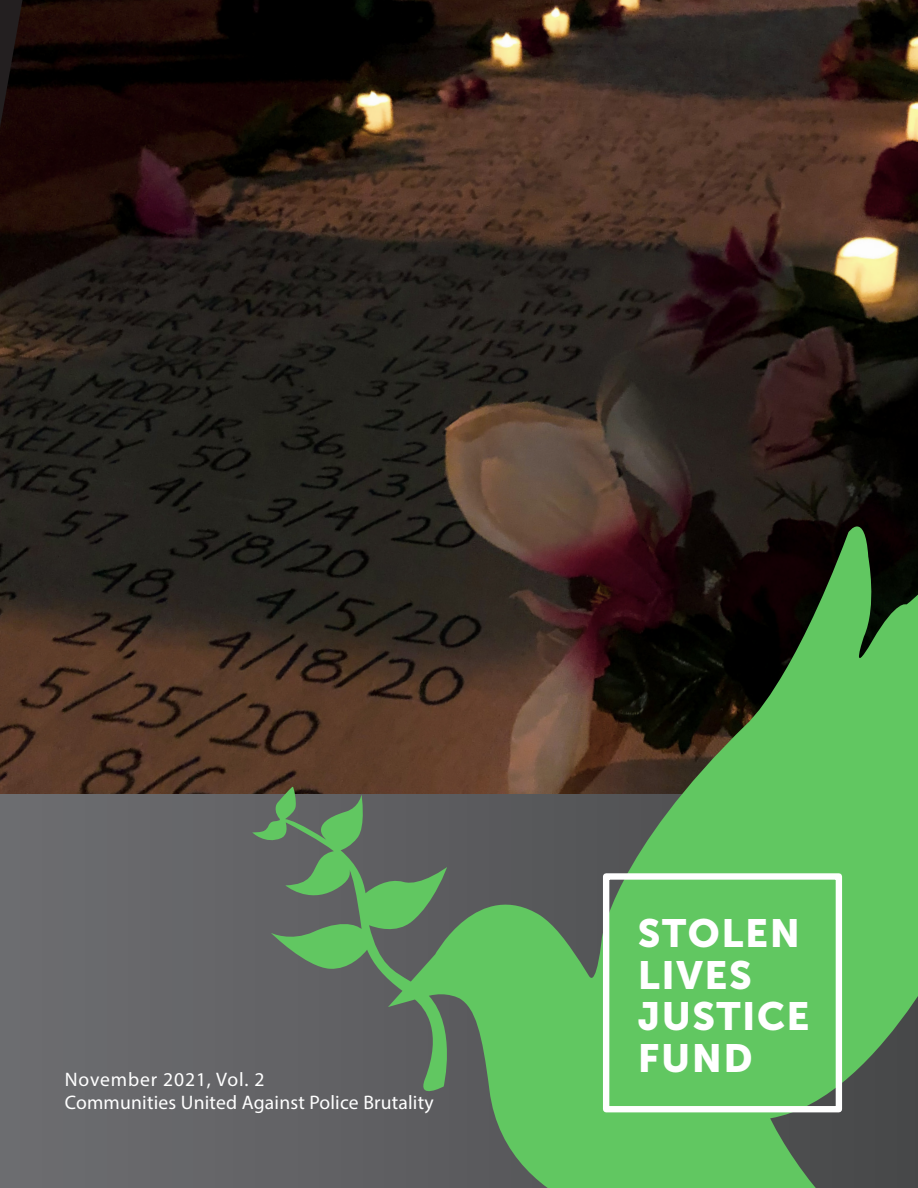
<style>
.page{position:relative;width:918px;height:1188px;background:#fff}
.page>*{position:absolute;margin:0;border:0;box-sizing:border-box;transform-origin:0 0}
.t1{font:39.15px/41.7px "Museo Sans 900";letter-spacing:.04em;color:#fff}
.t2{font:19.65px "Myriad Pro";letter-spacing:.01em;color:#fff}
.t3{font:19.65px "Myriad Pro";letter-spacing:.045em;color:#fff}
</style>
<div class="page">
<img style="left:0;top:0;width:918px;height:795px">
<div style="left:0;top:795px;width:918px;height:393px;background:#69696c"></div>
<svg style="left:252px;top:454px;width:666px;height:734px"></svg>
<div style="left:603px;top:873px;width:239px;height:239px;border:6px solid #fff"></div>
<p class="t3" style="left:65px;top:1067px;width:201px">November 2021, Vol. 2</p>
<p class="t2" style="left:65px;top:1091px;width:371px">Communities United Against Police Brutality</p>
<p class="t1" style="left:638px;top:912px;width:164px">STOLEN<br>LIVES</p>
<p class="t1" style="left:638px;top:996px;width:173px">JUSTICE</p>
<p class="t1" style="left:638px;top:1037px;width:116px">FUND</p>
</div>
